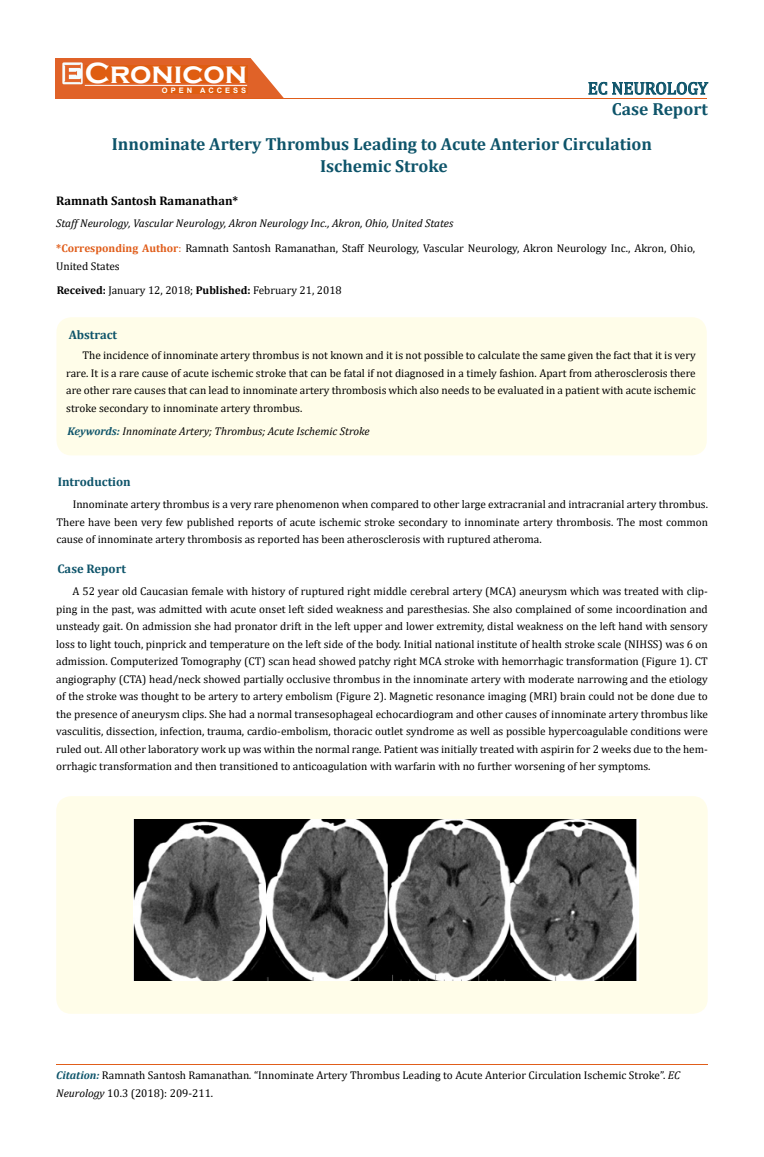
<style>
.page{position:relative;width:764px;height:1157px;background:#fff}
.page>*{position:absolute;margin:0;border:0;box-sizing:border-box;transform-origin:0 0}
.t1{font:700 30px "Copperplate Gothic";color:#fff}
.t2{font:700 17.5px/34.8px "Cambria";color:#0e546a}
.t3{font:17.5px "Cambria";color:#0e546a}
.t4{font:700 12.5px "Cambria";color:#0e546a}
.t5{font:700 12.5px "Cambria";color:#000}
.t6{font:11.25px/17.5px "Cambria";color:#000;text-align:justify}
.t7{font:italic 11.25px "Cambria";color:#000}
.t8{font:700 7.5px "Arial";letter-spacing:.4em;color:#fff}
.s1{font-weight:700;color:#e05d1a}
.s2{color:#e05d1a}
.s3{font-weight:700}
.s4{font-weight:700;color:#0e546a}
.s5{font-weight:700;font-style:italic;color:#0e546a}
.s6{font-style:italic}
</style>
<div class="page">
<div style="left:56px;top:58px;width:242px;height:41px;background:#e06228"></div>
<svg style="left:250px;top:58px;width:48px;height:40px"></svg>
<img style="left:62px;top:62px;width:21px;height:22px">
<div style="left:85px;top:66px;width:162px;height:17px;background:#df5d11"></div>
<div style="left:162px;top:87px;width:85px;height:6px;background:#df5d11"></div>
<svg style="left:588px;top:82px;width:120px;height:13px"></svg>
<hr style="left:85px;top:85px;width:162px;height:1px;background:#fff">
<hr style="left:232px;top:98px;width:475px;height:1px;background:#e05d1a">
<hr style="left:56px;top:1063px;width:651px;height:1px;background:#e05d1a">
<div style="left:56px;top:317px;width:651px;height:138px;background:#fffde9;border-radius:15px"></div>
<div style="left:56px;top:796px;width:651px;height:217px;background:#fffde9;border-radius:15px"></div>
<img style="left:133px;top:819px;width:506px;height:161px">
<h1 class="t1" style="left:85px;top:56px;width:164px">Cronicon</h1>
<p class="t8" style="left:162px;top:85px;width:86px">OPEN ACCESS</p>
<h2 class="t3" style="left:588px;top:78px;width:122px">EC NEUROLOGY</h2>
<h2 class="t2" style="left:112px;top:91px;width:597px;text-indent:500px">Case Report<br>Innominate Artery Thrombus Leading to Acute Anterior Circulation</h2>
<h2 class="t2" style="left:320px;top:148px;width:129px">Ischemic Stroke</h2>
<p class="t5" style="left:56px;top:192px;width:183px">Ramnath Santosh Ramanathan*</p>
<p class="t7" style="left:56px;top:215px;width:399px">Staff Neurology, Vascular Neurology, Akron Neurology Inc., Akron, Ohio, United States</p>
<p class="t6" style="left:56px;top:239px;width:640px"><span class="s1">*Corresponding Author</span><span class="s2">:</span> Ramnath Santosh Ramanathan, Staff Neurology, Vascular Neurology, Akron Neurology Inc., Akron, Ohio,<br>United States</p>
<p class="t6" style="left:57px;top:281px;width:286px"><span class="s3">Received:</span> January 12, 2018; <span class="s3">Published:</span> February 21, 2018</p>
<p class="t4" style="left:69px;top:325px;width:50px">Abstract</p>
<p class="t6" style="left:66px;top:347px;width:631px;text-indent:16px">The incidence of innominate artery thrombus is not known and it is not possible to calculate the same given the fact that it is very rare. It is a rare cause of acute ischemic stroke that can be fatal if not diagnosed in a timely fashion. Apart from atherosclerosis there are other rare causes that can lead to innominate artery thrombosis which also needs to be evaluated in a patient with acute ischemic stroke secondary to innominate artery thrombus.</p>
<p class="t7" style="left:67px;top:423px;width:304px"><span class="s4">Keywords:</span> Innominate Artery; Thrombus; Acute Ischemic Stroke</p>
<p class="t4" style="left:58px;top:473px;width:75px">Introduction</p>
<p class="t6" style="left:56px;top:495px;width:653px;text-indent:16px">Innominate artery thrombus is a very rare phenomenon when compared to other large extracranial and intracranial artery thrombus.<br>There have been very few published reports of acute ischemic stroke secondary to innominate artery thrombosis. The most common cause of innominate artery thrombosis as reported has been atherosclerosis with ruptured atheroma.</p>
<p class="t4" style="left:57px;top:560px;width:70px">Case Report</p>
<p class="t6" style="left:56px;top:582px;width:653px;text-indent:16px">A 52 year old Caucasian female with history of ruptured right middle cerebral artery (MCA) aneurysm which was treated with clip&shy;ping in the past, was admitted with acute onset left sided weakness and paresthesias. She also complained of some incoordination and unsteady gait. On admission she had pronator drift in the left upper and lower extremity, distal weakness on the left hand with sensory loss to light touch, pinprick and temperature on the left side of the body. Initial national institute of health stroke scale (NIHSS) was 6 on admission. Computerized Tomography (CT) scan head showed patchy right MCA stroke with hemorrhagic transformation (Figure 1). CT angiography (CTA) head/neck showed partially occlusive thrombus in the innominate artery with moderate narrowing and the etiology of the stroke was thought to be artery to artery embolism (Figure 2). Magnetic resonance imaging (MRI) brain could not be done due to the presence of aneurysm clips. She had a normal transesophageal echocardiogram and other causes of innominate artery thrombus like vasculitis, dissection, infection, trauma, cardio-embolism, thoracic outlet syndrome as well as possible hypercoagulable conditions were ruled out. All other laboratory work up was within the normal range. Patient was initially treated with aspirin for 2 weeks due to the hem&shy;orrhagic transformation and then transitioned to anticoagulation with warfarin with no further worsening of her symptoms.</p>
<p class="t6" style="left:56px;top:1066px;width:625px"><span class="s5">Citation:</span> Ramnath Santosh Ramanathan<span class="s6">.</span> “Innominate Artery Thrombus Leading to Acute Anterior Circulation Ischemic Stroke”. <span class="s6">EC<br>Neurology</span> 10.3 (2018): 209-211.</p>
</div>
